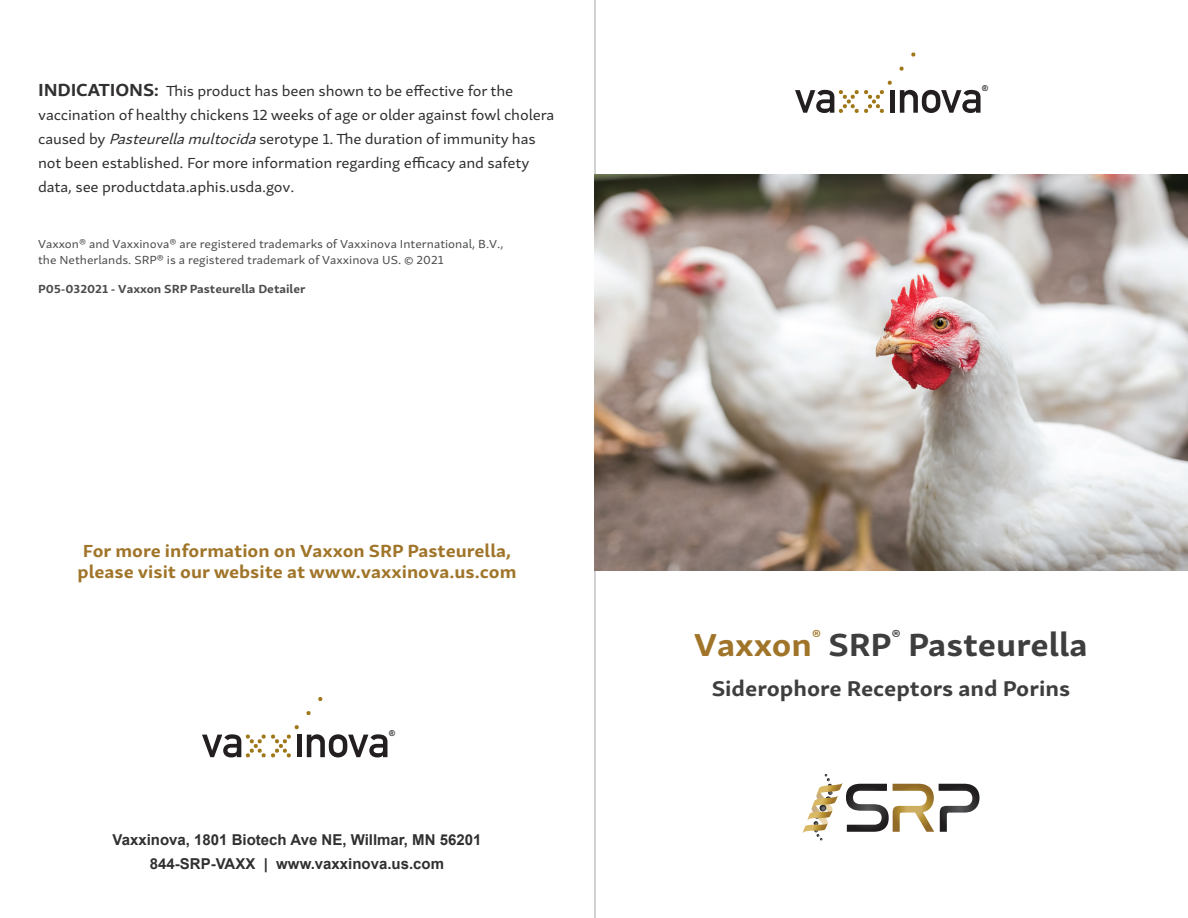
<style>
.page{position:relative;width:1188px;height:918px;background:#fff}
.page>*{position:absolute;margin:0;border:0;box-sizing:border-box;transform-origin:0 0}
.t1{font:700 32.7px "Skolar Sans Latn Ex";color:#3e3e3f}
.t2{font:700 32.7px "Skolar Sans Latn Ex";color:#a0752a}
.t3{font:700 21.9px "Skolar Sans Latn Ex";color:#3e3e3f}
.t4{font:700 18px/21.6px "Skolar Sans Latn Ex";color:#a0752a}
.t5{font:15px/24px "Skolar Sans Latn Ex";letter-spacing:-.01em;color:#312f30}
.t6{font:700 15px/24px "Arial";color:#312f30;text-align:center}
.t7{font:700 14.55px "Skolar Sans Latn Ex";color:#a0752a}
.t8{font:700 14.55px "Skolar Sans Latn Ex";color:#3e3e3f}
.t9{font:12px/16.5px "Skolar Sans Latn Ex";color:#4b4c4d}
.t10{font:700 12px "Skolar Sans Latn Ex";color:#4b4c4d}
.t11{font:700 7.95px "Arial";color:#231f20}
.s1{font-weight:700;font-size:18px}
.s2{font-style:italic}
</style>
<div class="page">
<hr style="left:594px;top:0;width:2px;height:918px;background:#d1d2d4">
<img style="left:594px;top:175px;width:594px;height:396px">
<div style="left:890px;top:90px;width:5px;height:23px;background:#231f20"></div>
<svg style="left:900px;top:90px;width:81px;height:23px"></svg>
<svg style="left:899px;top:66px;width:5px;height:5px"></svg>
<svg style="left:795px;top:80px;width:97px;height:33px"></svg>
<svg style="left:911px;top:52px;width:5px;height:5px"></svg>
<svg style="left:802px;top:774px;width:178px;height:67px"></svg>
<div style="left:297px;top:735px;width:5px;height:22px;background:#231f20"></div>
<svg style="left:307px;top:734px;width:80px;height:23px"></svg>
<svg style="left:306px;top:711px;width:5px;height:4px"></svg>
<svg style="left:202px;top:725px;width:97px;height:33px"></svg>
<svg style="left:318px;top:697px;width:5px;height:4px"></svg>
<p class="t5" style="left:38px;top:78px;width:518px"><span class="s1">INDICATIONS:</span> This product has been shown to be effective for the vaccination of healthy chickens 12 weeks of age or older against fowl cholera caused by <span class="s2">Pasteurellamultocida</span>serotype 1. The duration of immunity has not been established. For more information regarding efficacy and safety data, see productdata.aphis.usda.gov.</p>
<p class="t9" style="left:38px;top:234px;width:467px">Vaxxon® and Vaxxinova® are registered trademarks of Vaxxinova International, B.V., the Netherlands. SRP® is a registered trademark of Vaxxinova US. © 2021</p>
<p class="t10" style="left:38px;top:279px;width:269px">P05-032021 - Vaxxon SRP Pasteurella Detailer</p>
<p class="t4" style="left:78px;top:538px;width:440px">For more information on Vaxxon SRP Pasteurella, please visit our website at www.vaxxinova.us.com</p>
<p class="t11" style="left:389px;top:727px;width:7px">®</p>
<p class="t6" style="left:113px;top:828px;width:370px">Vaxxinova, 1801 Biotech Ave NE, Willmar, MN 56201<br>844-SRP-VAXX | www.vaxxinova.us.com</p>
<p class="t11" style="left:982px;top:83px;width:7px">®</p>
<p class="t7" style="left:812px;top:624px;width:10px">®</p>
<h1 class="t1" style="left:828px;top:617px;width:65px">SRP</h1>
<p class="t8" style="left:892px;top:624px;width:10px">®</p>
<h1 class="t1" style="left:908px;top:617px;width:181px">Pasteurella</h1>
<h2 class="t3" style="left:712px;top:670px;width:360px">Siderophore Receptors and Porins</h2>
<h1 class="t2" style="left:694px;top:617px;width:119px">Vaxxon</h1>
</div>
